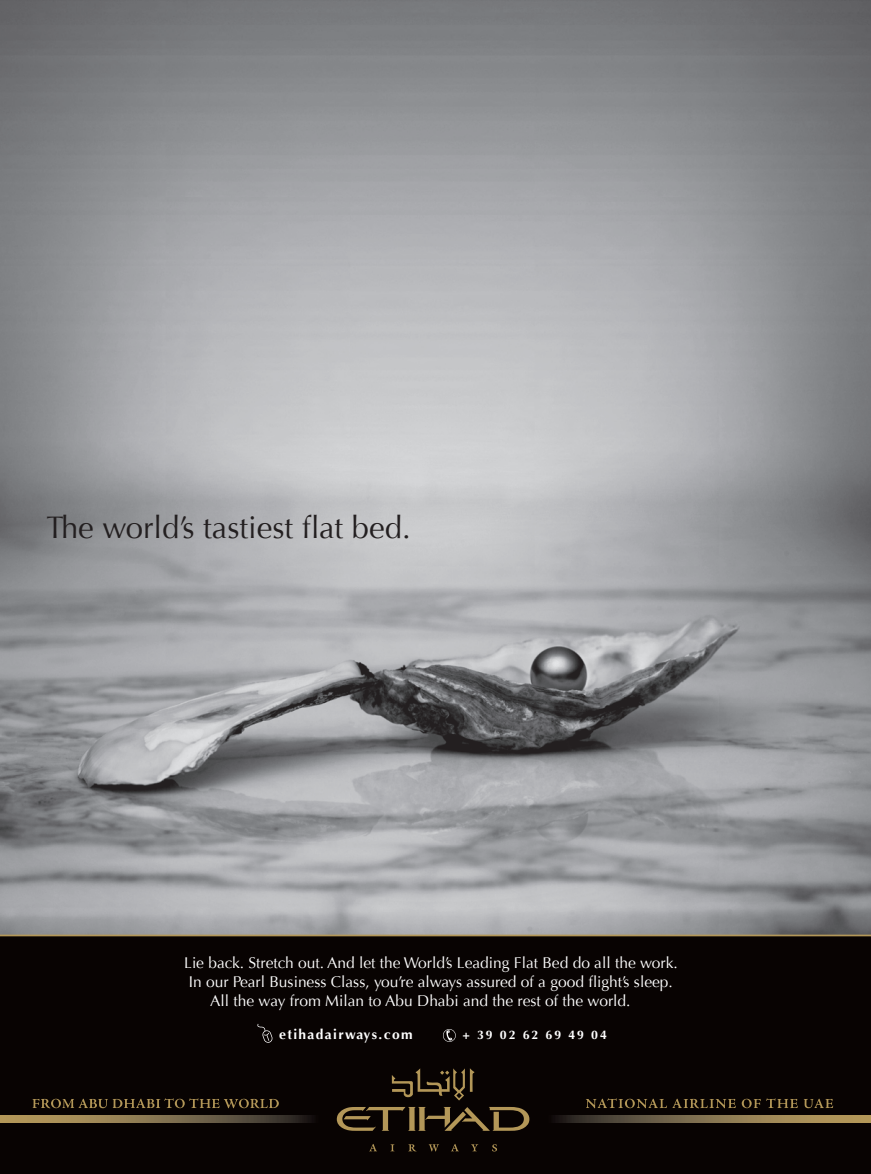
<style>
.page{position:relative;width:871px;height:1174px;background:#fff}
.page>*{position:absolute;margin:0;border:0;box-sizing:border-box;transform-origin:0 0}
.t1{font:31.05px "Optima";color:#231f20}
.t2{font:15.6px "Optima";color:#fff}
.t3{font:700 13.8px "Optima";letter-spacing:.1em;color:#fff}
.t4{font:700 12.45px "Optima";letter-spacing:.15em;color:#fff}
</style>
<div class="page">
<img style="left:0;top:0;width:870px;height:934px">
<div style="left:0;top:936px;width:870px;height:237px;background:#080302"></div>
<svg style="left:257px;top:1024px;width:16px;height:19px"></svg>
<svg style="left:443px;top:1029px;width:12px;height:13px"></svg>
<hr style="left:0;top:934px;width:870px;height:2px;background:#b39758">
<svg style="left:0;top:1115px;width:312px;height:7px"></svg>
<svg style="left:555px;top:1115px;width:315px;height:7px"></svg>
<svg style="left:391px;top:1068px;width:83px;height:32px"></svg>
<svg style="left:336px;top:1107px;width:193px;height:23px"></svg>
<svg style="left:369px;top:1144px;width:8px;height:7px"></svg>
<svg style="left:390px;top:1144px;width:4px;height:7px"></svg>
<svg style="left:408px;top:1144px;width:8px;height:7px"></svg>
<svg style="left:428px;top:1144px;width:11px;height:7px"></svg>
<svg style="left:451px;top:1144px;width:7px;height:7px"></svg>
<svg style="left:471px;top:1144px;width:7px;height:7px"></svg>
<svg style="left:492px;top:1144px;width:5px;height:7px"></svg>
<svg style="left:33px;top:1098px;width:246px;height:10px"></svg>
<svg style="left:586px;top:1098px;width:80px;height:10px"></svg>
<svg style="left:672px;top:1098px;width:63px;height:10px"></svg>
<svg style="left:741px;top:1098px;width:56px;height:10px"></svg>
<svg style="left:803px;top:1098px;width:29px;height:10px"></svg>
<h1 class="t1" style="left:46px;top:509px;width:365px">The world’s tastiest flat bed.</h1>
<p class="t2" style="left:184px;top:953px;width:495px">Lie back. Stretch out. And let the World’s Leading Flat Bed do all the work.</p>
<p class="t2" style="left:189px;top:972px;width:485px">In our Pearl Business Class, you’re always assured of a good flight’s sleep.</p>
<p class="t2" style="left:210px;top:991px;width:421px">All the way from Milan to Abu Dhabi and the rest of the world.</p>
<p class="t3" style="left:279px;top:1026px;width:135px">etihadairways.com</p>
<p class="t4" style="left:462px;top:1027px;width:146px">+ 39 02 62 69 49 04</p>
</div>
